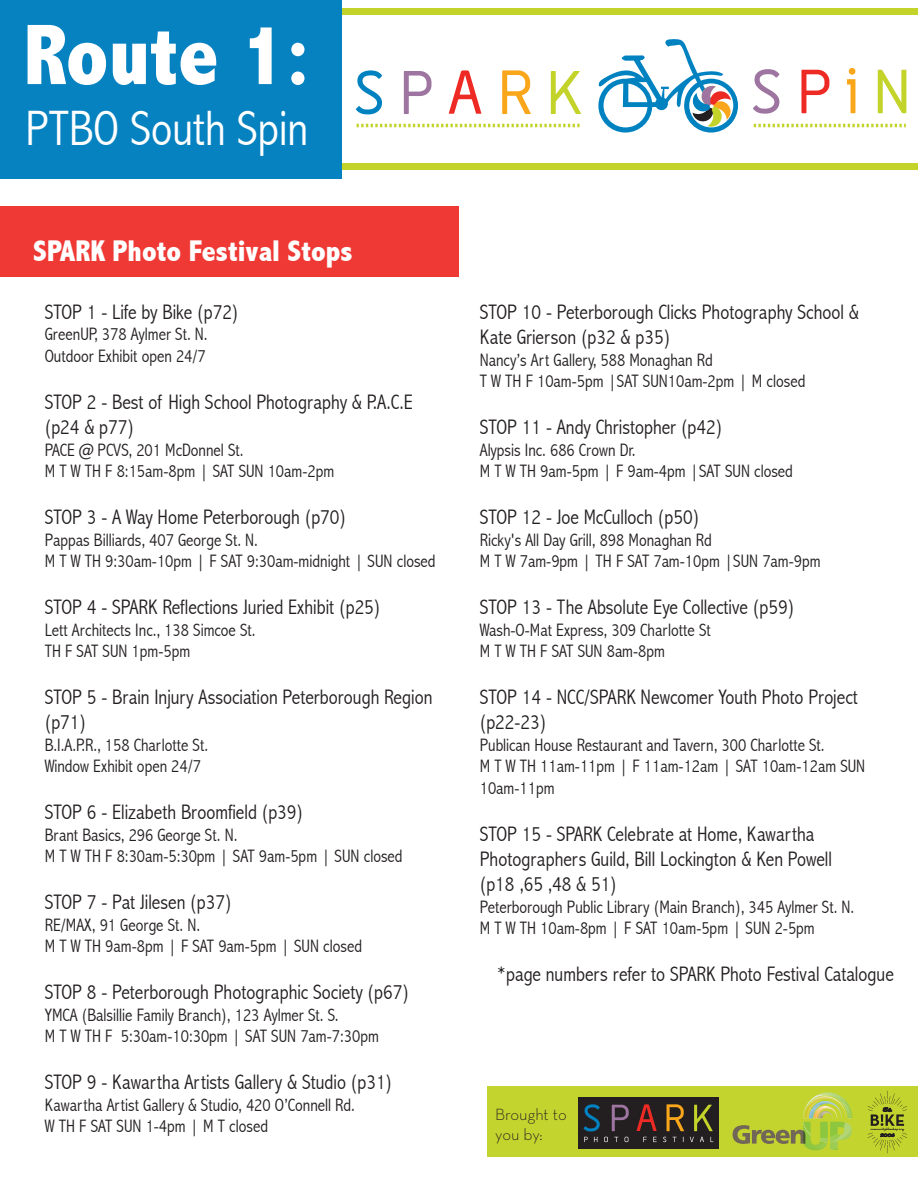
<style>
.page{position:relative;width:918px;height:1188px;background:#fff}
.page>*{position:absolute;margin:0;border:0;box-sizing:border-box;transform-origin:0 0}
.t1{font:800 condensed 86.85px "Abadi";color:#fff}
.t2{font:300 condensed 49.8px "Abadi";color:#fff}
.t3{font:800 condensed 30px "Abadi";color:#fff}
.t4{font:300 condensed 21px/25.2px "Abadi";color:#231f20}
.t5{font:300 condensed 18px/21.6px "Abadi";color:#231f20}
.t6{font:300 16.5px/19.8px "Neutra Text";color:#231f20}
</style>
<div class="page">
<svg style="left:356px;top:70px;width:26px;height:44px"></svg>
<svg style="left:404px;top:71px;width:27px;height:43px"></svg>
<svg style="left:449px;top:70px;width:32px;height:44px"></svg>
<svg style="left:502px;top:70px;width:29px;height:44px"></svg>
<svg style="left:551px;top:71px;width:30px;height:43px"></svg>
<svg style="left:357px;top:124px;width:223px;height:3px"></svg>
<svg style="left:754px;top:124px;width:152px;height:3px"></svg>
<svg style="left:753px;top:69px;width:26px;height:45px"></svg>
<svg style="left:801px;top:70px;width:28px;height:43px"></svg>
<svg style="left:847px;top:68px;width:8px;height:45px"></svg>
<svg style="left:878px;top:70px;width:28px;height:43px"></svg>
<svg style="left:598px;top:39px;width:140px;height:94px"></svg>
<div style="left:1px;top:0;width:341px;height:179px;background:#0782c1"></div>
<div style="left:343px;top:8px;width:575px;height:6px;background:#c3d329"></div>
<div style="left:343px;top:163px;width:575px;height:7px;background:#c3d329"></div>
<div style="left:0;top:207px;width:459px;height:70px;background:#ef3935"></div>
<div style="left:487px;top:1087px;width:431px;height:70px;background:#c3d42e"></div>
<div style="left:579px;top:1097px;width:140px;height:52px;background:#231f20"></div>
<svg style="left:584px;top:1104px;width:16px;height:27px"></svg>
<svg style="left:612px;top:1105px;width:17px;height:26px"></svg>
<svg style="left:637px;top:1104px;width:20px;height:27px"></svg>
<svg style="left:667px;top:1104px;width:17px;height:27px"></svg>
<svg style="left:694px;top:1105px;width:19px;height:26px"></svg>
<svg style="left:584px;top:1137px;width:4px;height:5px"></svg>
<svg style="left:604px;top:1137px;width:4px;height:5px"></svg>
<svg style="left:625px;top:1137px;width:3px;height:5px"></svg>
<svg style="left:653px;top:1137px;width:4px;height:5px"></svg>
<svg style="left:690px;top:1137px;width:4px;height:5px"></svg>
<svg style="left:700px;top:1137px;width:4px;height:5px"></svg>
<svg style="left:868px;top:1091px;width:39px;height:62px"></svg>
<img style="left:820px;top:1092px;width:16px;height:2px">
<svg style="left:733px;top:1094px;width:118px;height:56px"></svg>
<h1 class="t1" style="left:24px;top:5px;width:288px">Route 1:</h1>
<h2 class="t2" style="left:26px;top:100px;width:284px">PTBO South Spin</h2>
<h3 class="t3" style="left:33px;top:233px;width:321px">SPARK Photo Festival Stops</h3>
<p class="t4" style="left:45px;top:299px;width:195px">STOP 1 - Life by Bike (p72)</p>
<p class="t5" style="left:45px;top:324px;width:164px">GreenUP, 378 Aylmer St. N.<br>Outdoor Exhibit open 24/7</p>
<p class="t4" style="left:45px;top:389px;width:370px">STOP 2 - Best of High School Photography &amp; P.A.C.E (p24 &amp; p77)</p>
<p class="t5" style="left:45px;top:439px;width:291px">PACE @ PCVS, 201 McDonnel St.<br>M T W TH F 8:15am-8pm | SAT SUN 10am-2pm</p>
<p class="t4" style="left:45px;top:504px;width:303px">STOP 3 - A Way Home Peterborough (p70)</p>
<p class="t5" style="left:45px;top:529px;width:392px">Pappas Billiards, 407 George St. N.<br>M T W TH 9:30am-10pm | F SAT 9:30am-midnight | SUN closed</p>
<p class="t4" style="left:45px;top:594px;width:337px">STOP 4 - SPARK Reflections Juried Exhibit (p25)</p>
<p class="t5" style="left:45px;top:619px;width:212px">Lett Architects Inc., 138 Simcoe St.<br>TH F SAT SUN 1pm-5pm</p>
<p class="t4" style="left:45px;top:684px;width:389px">STOP 5 - Brain Injury Association Peterborough Region (p71)</p>
<p class="t5" style="left:45px;top:734px;width:165px">B.I.A.P.R., 158 Charlotte St.<br>Window Exhibit open 24/7</p>
<p class="t4" style="left:45px;top:800px;width:260px">STOP 6 - Elizabeth Broomfield (p39)</p>
<p class="t5" style="left:45px;top:824px;width:359px">Brant Basics, 296 George St. N.<br>M T W TH F 8:30am-5:30pm | SAT 9am-5pm | SUN closed</p>
<p class="t4" style="left:45px;top:890px;width:188px">STOP 7 - Pat Jilesen (p37)</p>
<p class="t5" style="left:45px;top:914px;width:319px">RE/MAX, 91 George St. N.<br>M T W TH 9am-8pm | F SAT 9am-5pm | SUN closed</p>
<p class="t4" style="left:45px;top:980px;width:366px">STOP 8 - Peterborough Photographic Society (p67)</p>
<p class="t5" style="left:45px;top:1004px;width:336px">YMCA (Balsillie Family Branch), 123 Aylmer St. S.<br>M T W TH F 5:30am-10:30pm | SAT SUN 7am-7:30pm</p>
<p class="t4" style="left:45px;top:1070px;width:349px">STOP 9 - Kawartha Artists Gallery &amp; Studio (p31)</p>
<p class="t5" style="left:45px;top:1094px;width:312px">Kawartha Artist Gallery &amp; Studio, 420 O’Connell Rd.<br>W TH F SAT SUN 1-4pm | M T closed</p>
<p class="t4" style="left:480px;top:299px;width:381px">STOP 10 - Peterborough Clicks Photography School &amp;<br>Kate Grierson (p32 &amp; p35)</p>
<p class="t5" style="left:480px;top:349px;width:327px">Nancy’s Art Gallery, 588 Monaghan Rd<br>T W TH F 10am-5pm |SAT SUN10am-2pm | M closed</p>
<p class="t4" style="left:480px;top:414px;width:244px">STOP 11 - Andy Christopher (p42)</p>
<p class="t5" style="left:480px;top:439px;width:315px">Alypsis Inc. 686 Crown Dr.<br>M T W TH 9am-5pm | F 9am-4pm |SAT SUN closed</p>
<p class="t4" style="left:480px;top:504px;width:221px">STOP 12 - Joe McCulloch (p50)</p>
<p class="t5" style="left:480px;top:529px;width:342px">Ricky's All Day Grill, 898 Monaghan Rd<br>M T W 7am-9pm | TH F SAT 7am-10pm |SUN 7am-9pm</p>
<p class="t4" style="left:480px;top:594px;width:316px">STOP 13 - The Absolute Eye Collective (p59)</p>
<p class="t5" style="left:480px;top:619px;width:233px">Wash-O-Mat Express, 309 Charlotte St<br>M T W TH F SAT SUN 8am-8pm</p>
<p class="t4" style="left:480px;top:684px;width:380px">STOP 14 - NCC/SPARK Newcomer Youth Photo Project (p22-23)</p>
<p class="t5" style="left:480px;top:734px;width:387px">Publican House Restaurant and Tavern, 300 Charlotte St.<br>M T W TH 11am-11pm | F 11am-12am | SAT 10am-12am SUN<br>10am-11pm</p>
<p class="t4" style="left:480px;top:821px;width:354px">STOP 15 - SPARK Celebrate at Home, Kawartha<br>Photographers Guild, Bill Lockington &amp; Ken Powell (p18 ,65 ,48 &amp; 51)</p>
<p class="t5" style="left:480px;top:896px;width:376px">Peterborough Public Library (Main Branch), 345 Aylmer St. N.<br>M T W TH 10am-8pm | F SAT 10am-5pm | SUN 2-5pm</p>
<p class="t4" style="left:497px;top:962px;width:399px">*page numbers refer to SPARK Photo Festival Catalogue</p>
<p class="t6" style="left:495px;top:1104px;width:73px">Brought to you by:</p>
</div>
